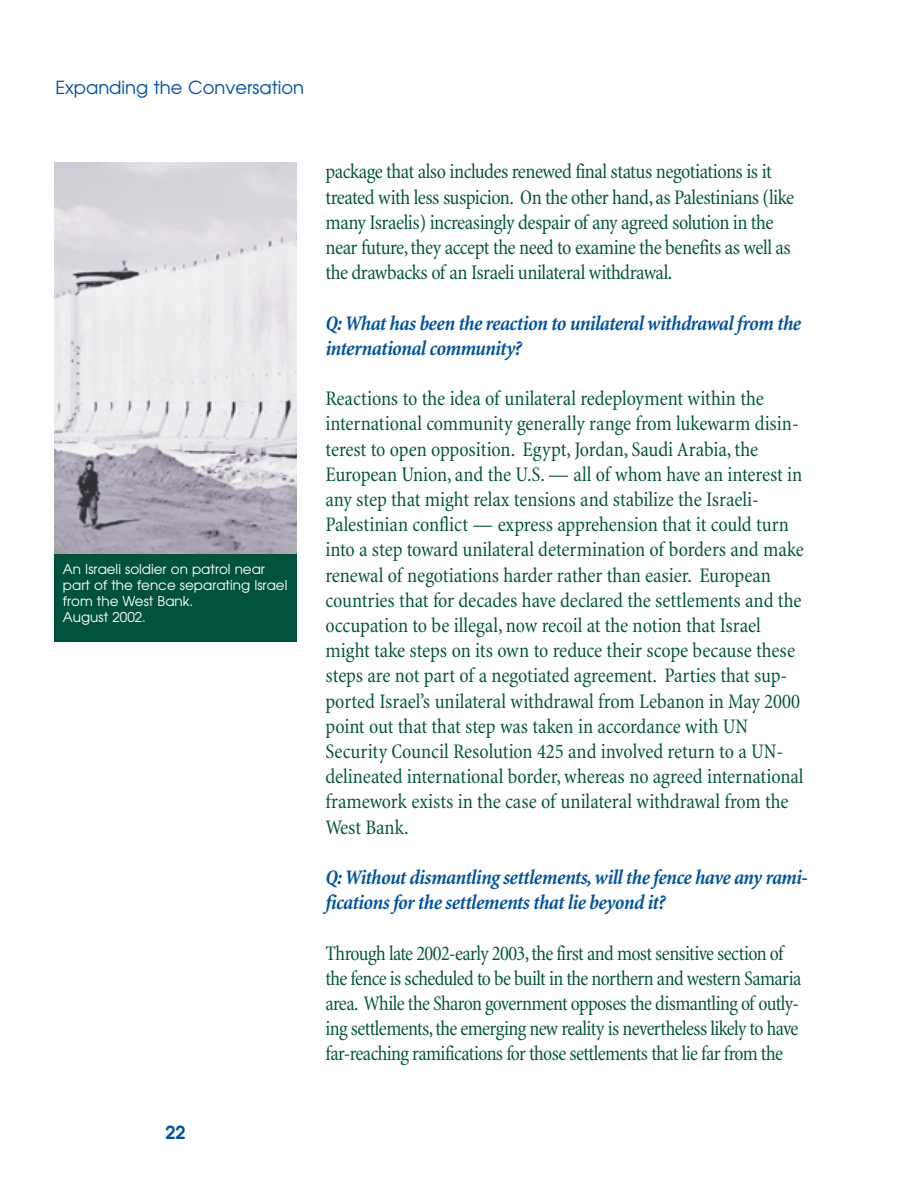
<style>
.page{position:relative;width:918px;height:1188px;background:#fff}
.page>*{position:absolute;margin:0;border:0;box-sizing:border-box;transform-origin:0 0}
.t1{font:condensed 21px/25.2px "Minion";letter-spacing:-.015em;color:#00523d}
.t2{font:italic 700 condensed 21px/25.2px "Minion";letter-spacing:-.025em;color:#00529f}
.t3{font:18px "Avant Garde";color:#00529f}
.t4{font:600 18px "Avant Garde";color:#00529f}
.t5{font:13.5px/16.2px "Avant Garde";color:#fff}
</style>
<div class="page">
<img style="left:54px;top:163px;width:243px;height:392px">
<div style="left:54px;top:555px;width:243px;height:87px;background:#00523d"></div>
<p class="t3" style="left:56px;top:81px;width:250px">Expanding the Conversation</p>
<p class="t5" style="left:63px;top:562px;width:226px">An Israeli soldier on patrol near part of the fence separating Israel from the West Bank.<br>August 2002.</p>
<p class="t4" style="left:165px;top:1126px;width:22px">22</p>
<p class="t1" style="left:326px;top:161px;width:470px">package that also includes renewed final status negotiations is it treated with less suspicion. On the other hand, as Palestinians (like many Israelis) increasingly despair of any agreed solution in the near future, they accept the need to examine the benefits as well as the drawbacks of an Israeli unilateral withdrawal.</p>
<p class="t2" style="left:326px;top:312px;width:477px">Q: What has been the reaction to unilateral withdrawal from the international community?</p>
<p class="t1" style="left:325px;top:388px;width:480px">Reactions to the idea of unilateral redeployment within the international community generally range from lukewarm disin&shy;terest to open opposition. Egypt, Jordan, Saudi Arabia, the European Union, and the U.S. — all of whom have an interest in any step that might relax tensions and stabilize the Israeli-Palestinian conflict — express apprehension that it could turn into a step toward unilateral determination of borders and make renewal of negotiations harder rather than easier. European countries that for decades have declared the settlements and the occupation to be illegal, now recoil at the notion that Israel might take steps on its own to reduce their scope because these steps are not part of a negotiated agreement. Parties that sup&shy;ported Israel’s unilateral withdrawal from Lebanon in May 2000 point out that that step was taken in accordance with UN Security Council Resolution 425 and involved return to a UN&shy;delineated international border, whereas no agreed international framework exists in the case of unilateral withdrawal from the West Bank.</p>
<p class="t2" style="left:325px;top:867px;width:484px">Q: Without dismantling settlements, will the fence have any rami&shy;fications for the settlements that lie beyond it?</p>
<p class="t1" style="left:325px;top:942px;width:477px">Through late 2002-early 2003, the first and most sensitive section of the fence is scheduled to be built in the northern and western Samaria area. While the Sharon government opposes the dismantling of outly&shy;ing settlements, the emerging new reality is nevertheless likely to have far-reaching ramifications for those settlements that lie far from the</p>
</div>
